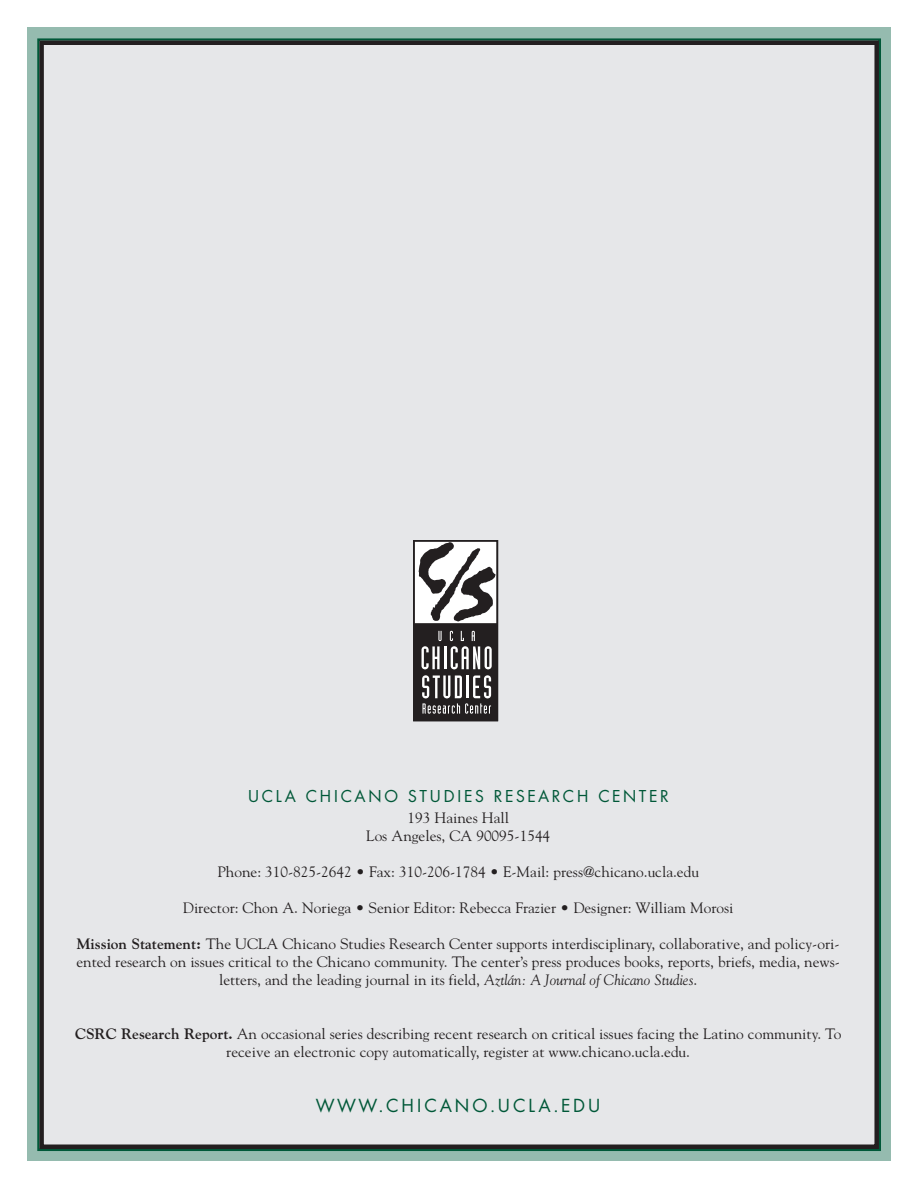
<style>
.page{position:relative;width:918px;height:1188px;background:#fff}
.page>*{position:absolute;margin:0;border:0;box-sizing:border-box;transform-origin:0 0}
._02sub1{font:19.8px "Futura T";letter-spacing:.125em;color:#005838}
._02sub1-2{font:18px "Futura T";letter-spacing:.125em;color:#005838}
._01body{font:15px/18px "Goudy";color:#231f20;text-align:center}
.s1{font-weight:700}
.s2{font-style:italic}
</style>
<div class="page">
<div style="left:27px;top:27px;width:864px;height:1134px;background:#e6e7e9;border:12px solid #95bbaf"></div>
<div style="left:39px;top:40px;width:840px;height:1109px;border:4px solid #231f20"></div>
<div style="left:413px;top:540px;width:85px;height:181px;border:2px solid #231f20"></div>
<svg style="left:414px;top:542px;width:83px;height:178px"></svg>
<p class="_02sub1-2" style="left:248px;top:786px;width:423px">UCLA CHICANO STUDIES RESEARCH CENTER</p>
<p class="_01body" style="left:407px;top:809px;width:103px">193 Haines Hall</p>
<p class="_01body" style="left:366px;top:827px;width:186px">Los Angeles, CA 90095-1544</p>
<p class="_01body" style="left:217px;top:863px;width:483px">Phone: 310-825-2642 • Fax: 310-206-1784 • E-Mail: press@chicano.ucla.edu</p>
<p class="_01body" style="left:183px;top:899px;width:552px">Director: Chon A. Noriega • Senior Editor: Rebecca Frazier • Designer: William Morosi</p>
<p class="_01body" style="left:76px;top:935px;width:765px"><span class="s1">Mission Statement:</span> The UCLA Chicano Studies Research Center supports interdisciplinary, collaborative, and policy-ori&shy;ented research on issues critical to the Chicano community. The center’s press produces books, reports, briefs, media, news&shy;letters, and the leading journal in its field, <span class="s2">Aztlán: A Journal of Chicano Studies</span>.</p>
<p class="_01body" style="left:75px;top:1025px;width:768px"><span class="s1">CSRC Research Report.</span> An occasional series describing recent research on critical issues facing the Latino community. To receive an electronic copy automatically, register at www.chicano.ucla.edu.</p>
<p class="_02sub1" style="left:316px;top:1093px;width:287px">WWW.CHICANO.UCLA.EDU</p>
</div>
